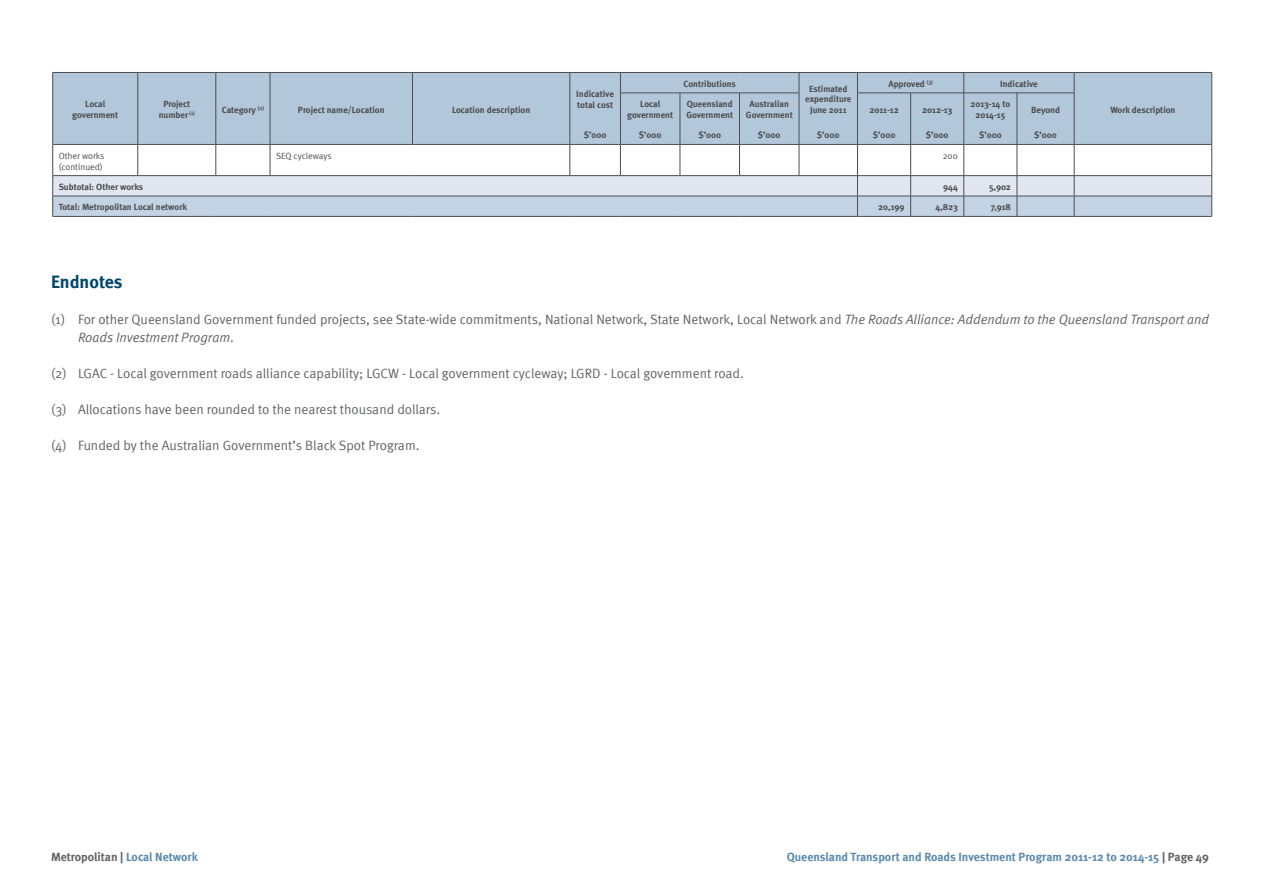
<style>
.page{position:relative;width:1263px;height:893px;background:#fff}
.page>*{position:absolute;margin:0;border:0;box-sizing:border-box;transform-origin:0 0}
.t1{font:700 18px "Meta";color:#00456e}
.t2{font:13.5px/18px "Meta Normal";color:#636466}
.t3{font:700 12px "Meta";color:#5b8bae}
.t4{font:700 12px "Meta";color:#636466}
.t5{font:700 9px/10.8px "Meta";color:#4d4d4f;text-align:center}
.t6{font:9px/10.8px "Meta Normal";color:#4d4d4f}
.s1{font-style:italic}
.s2{color:#5b8bae}
.s3{color:#636466}
</style>
<div class="page">
<div style="left:53px;top:73px;width:1158px;height:51px;background:#b2c7da"></div>
<svg style="left:857px;top:73px;width:1px;height:20px"></svg>
<svg style="left:620px;top:73px;width:1px;height:20px"></svg>
<svg style="left:799px;top:73px;width:1px;height:20px"></svg>
<hr style="left:620px;top:93px;width:60px;height:1px;background:#4d4d4f">
<hr style="left:620px;top:93px;width:1px;height:31px;background:#4d4d4f">
<hr style="left:680px;top:93px;width:59px;height:1px;background:#4d4d4f">
<hr style="left:680px;top:93px;width:1px;height:31px;background:#4d4d4f">
<hr style="left:739px;top:93px;width:60px;height:1px;background:#4d4d4f">
<hr style="left:739px;top:93px;width:1px;height:31px;background:#4d4d4f">
<hr style="left:799px;top:93px;width:1px;height:31px;background:#4d4d4f">
<hr style="left:570px;top:72px;width:50px;height:1px;background:#4d4d4f">
<hr style="left:620px;top:72px;width:60px;height:1px;background:#4d4d4f">
<hr style="left:680px;top:72px;width:59px;height:1px;background:#4d4d4f">
<hr style="left:739px;top:72px;width:60px;height:1px;background:#4d4d4f">
<hr style="left:799px;top:72px;width:58px;height:1px;background:#4d4d4f">
<hr style="left:857px;top:72px;width:54px;height:1px;background:#4d4d4f">
<hr style="left:911px;top:72px;width:53px;height:1px;background:#4d4d4f">
<hr style="left:911px;top:93px;width:53px;height:1px;background:#4d4d4f">
<hr style="left:963px;top:93px;width:1px;height:31px;background:#4d4d4f">
<hr style="left:1074px;top:72px;width:138px;height:1px;background:#4d4d4f">
<svg style="left:1211px;top:73px;width:1px;height:20px"></svg>
<hr style="left:1211px;top:93px;width:1px;height:31px;background:#4d4d4f">
<hr style="left:412px;top:72px;width:158px;height:1px;background:#4d4d4f">
<svg style="left:570px;top:73px;width:1px;height:20px"></svg>
<hr style="left:570px;top:93px;width:1px;height:31px;background:#4d4d4f">
<hr style="left:216px;top:72px;width:54px;height:1px;background:#4d4d4f">
<hr style="left:270px;top:72px;width:142px;height:1px;background:#4d4d4f">
<svg style="left:412px;top:73px;width:1px;height:20px"></svg>
<hr style="left:412px;top:93px;width:1px;height:31px;background:#4d4d4f">
<hr style="left:138px;top:72px;width:78px;height:1px;background:#4d4d4f">
<svg style="left:216px;top:73px;width:1px;height:20px"></svg>
<svg style="left:270px;top:73px;width:1px;height:20px"></svg>
<hr style="left:216px;top:93px;width:1px;height:31px;background:#4d4d4f">
<hr style="left:270px;top:93px;width:1px;height:31px;background:#4d4d4f">
<hr style="left:53px;top:72px;width:85px;height:1px;background:#4d4d4f">
<svg style="left:52px;top:73px;width:1px;height:20px"></svg>
<svg style="left:137px;top:73px;width:1px;height:20px"></svg>
<hr style="left:52px;top:93px;width:1px;height:31px;background:#4d4d4f">
<hr style="left:137px;top:93px;width:1px;height:31px;background:#4d4d4f">
<hr style="left:857px;top:93px;width:54px;height:1px;background:#4d4d4f">
<hr style="left:857px;top:93px;width:1px;height:31px;background:#4d4d4f">
<hr style="left:910px;top:93px;width:1px;height:31px;background:#4d4d4f">
<hr style="left:1017px;top:93px;width:1px;height:31px;background:#4d4d4f">
<hr style="left:1074px;top:93px;width:1px;height:31px;background:#4d4d4f">
<hr style="left:964px;top:72px;width:53px;height:1px;background:#4d4d4f">
<svg style="left:963px;top:73px;width:1px;height:20px"></svg>
<hr style="left:1017px;top:72px;width:57px;height:1px;background:#4d4d4f">
<svg style="left:1074px;top:73px;width:1px;height:20px"></svg>
<hr style="left:964px;top:93px;width:53px;height:1px;background:#4d4d4f">
<hr style="left:1017px;top:93px;width:57px;height:1px;background:#4d4d4f">
<hr style="left:857px;top:216px;width:54px;height:1px;background:#4d4d4f">
<hr style="left:911px;top:216px;width:53px;height:1px;background:#4d4d4f">
<hr style="left:964px;top:216px;width:53px;height:1px;background:#4d4d4f">
<hr style="left:1017px;top:216px;width:57px;height:1px;background:#4d4d4f">
<hr style="left:1074px;top:216px;width:138px;height:1px;background:#4d4d4f">
<svg style="left:52px;top:124px;width:1160px;height:92px"></svg>
<hr style="left:53px;top:216px;width:85px;height:1px;background:#4d4d4f">
<hr style="left:138px;top:216px;width:78px;height:1px;background:#4d4d4f">
<hr style="left:216px;top:216px;width:54px;height:1px;background:#4d4d4f">
<hr style="left:270px;top:216px;width:142px;height:1px;background:#4d4d4f">
<hr style="left:412px;top:216px;width:158px;height:1px;background:#4d4d4f">
<hr style="left:570px;top:216px;width:50px;height:1px;background:#4d4d4f">
<hr style="left:620px;top:216px;width:60px;height:1px;background:#4d4d4f">
<hr style="left:680px;top:216px;width:59px;height:1px;background:#4d4d4f">
<hr style="left:739px;top:216px;width:60px;height:1px;background:#4d4d4f">
<hr style="left:799px;top:216px;width:58px;height:1px;background:#4d4d4f">
<p class="t5" style="left:72px;top:99px;width:47px">Local government</p>
<p class="t5" style="left:159px;top:99px;width:38px">Project number <sup>(1)</sup></p>
<p class="t5" style="left:222px;top:104px;width:44px">Category <sup>(2)</sup></p>
<p class="t5" style="left:298px;top:104px;width:88px">Project name/Location</p>
<p class="t5" style="left:452px;top:104px;width:80px">Location description</p>
<p class="t5" style="left:576px;top:88px;width:39px;text-align:left">Indicative total cost</p>
<p class="t5" style="left:888px;top:78px;width:46px">Approved <sup>(3)</sup></p>
<p class="t5" style="left:1000px;top:78px;width:39px">Indicative</p>
<p class="t5" style="left:684px;top:78px;width:54px">Contributions</p>
<p class="t5" style="left:805px;top:83px;width:48px">Estimated expenditure<br>June 2011</p>
<p class="t5" style="left:627px;top:99px;width:47px">Local government</p>
<p class="t5" style="left:686px;top:99px;width:48px;text-align:left">Queensland<br>Government</p>
<p class="t5" style="left:746px;top:99px;width:48px">Australian<br>Government</p>
<p class="t5" style="left:869px;top:104px;width:31px">2011-12</p>
<p class="t5" style="left:922px;top:104px;width:32px">2012-13</p>
<p class="t5" style="left:970px;top:99px;width:41px">2013-14 to<br>2014-15</p>
<p class="t5" style="left:1031px;top:104px;width:30px">Beyond</p>
<p class="t5" style="left:584px;top:130px;width:24px">$’000</p>
<p class="t5" style="left:639px;top:130px;width:24px">$’000</p>
<p class="t5" style="left:698px;top:130px;width:24px">$’000</p>
<p class="t5" style="left:758px;top:130px;width:24px">$’000</p>
<p class="t5" style="left:817px;top:130px;width:24px">$’000</p>
<p class="t5" style="left:873px;top:130px;width:24px">$’000</p>
<p class="t5" style="left:926px;top:130px;width:24px">$’000</p>
<p class="t5" style="left:979px;top:130px;width:24px">$’000</p>
<p class="t5" style="left:1034px;top:130px;width:24px">$’000</p>
<p class="t6" style="left:59px;top:150px;width:47px">Other works (continued)</p>
<p class="t6" style="left:276px;top:150px;width:57px">SEQ cycleways</p>
<p class="t6" style="left:943px;top:150px;width:17px">200</p>
<p class="t5" style="left:59px;top:181px;width:86px">Subtotal: Other works</p>
<p class="t5" style="left:943px;top:181px;width:16px">944</p>
<p class="t5" style="left:989px;top:181px;width:23px">5,902</p>
<p class="t5" style="left:59px;top:202px;width:130px">Total: Metropolitan Local network</p>
<p class="t5" style="left:878px;top:202px;width:28px">20,199</p>
<p class="t5" style="left:935px;top:202px;width:24px">4,823</p>
<p class="t5" style="left:991px;top:202px;width:22px">7,918</p>
<p class="t5" style="left:1110px;top:104px;width:67px">Work description</p>
<h1 class="t1" style="left:51px;top:271px;width:73px">Endnotes</h1>
<p class="t2" style="left:78px;top:310px;width:1132px;text-indent:-27px">(1) For other Queensland Government funded projects, see State-wide commitments, National Network, State Network, Local Network and <span class="s1">The Roads Alliance: Addendum to the Queensland Transport and<br>Roads Investment Program</span>.</p>
<p class="t2" style="left:51px;top:364px;width:694px">(2) LGAC - Local government roads alliance capability; LGCW - Local government cycleway; LGRD - Local government road.</p>
<p class="t2" style="left:51px;top:400px;width:391px">(3) Allocations have been rounded to the nearest thousand dollars.</p>
<p class="t2" style="left:51px;top:436px;width:370px">(4) Funded by the Australian Government’s Black Spot Program.</p>
<p class="t4" style="left:51px;top:850px;width:148px">Metropolitan | <span class="s2">Local Network</span></p>
<p class="t3" style="left:787px;top:850px;width:424px">Queensland Transport and Roads Investment Program 2011-12 to 2014-15 <span class="s3">| Page 49</span></p>
</div>
